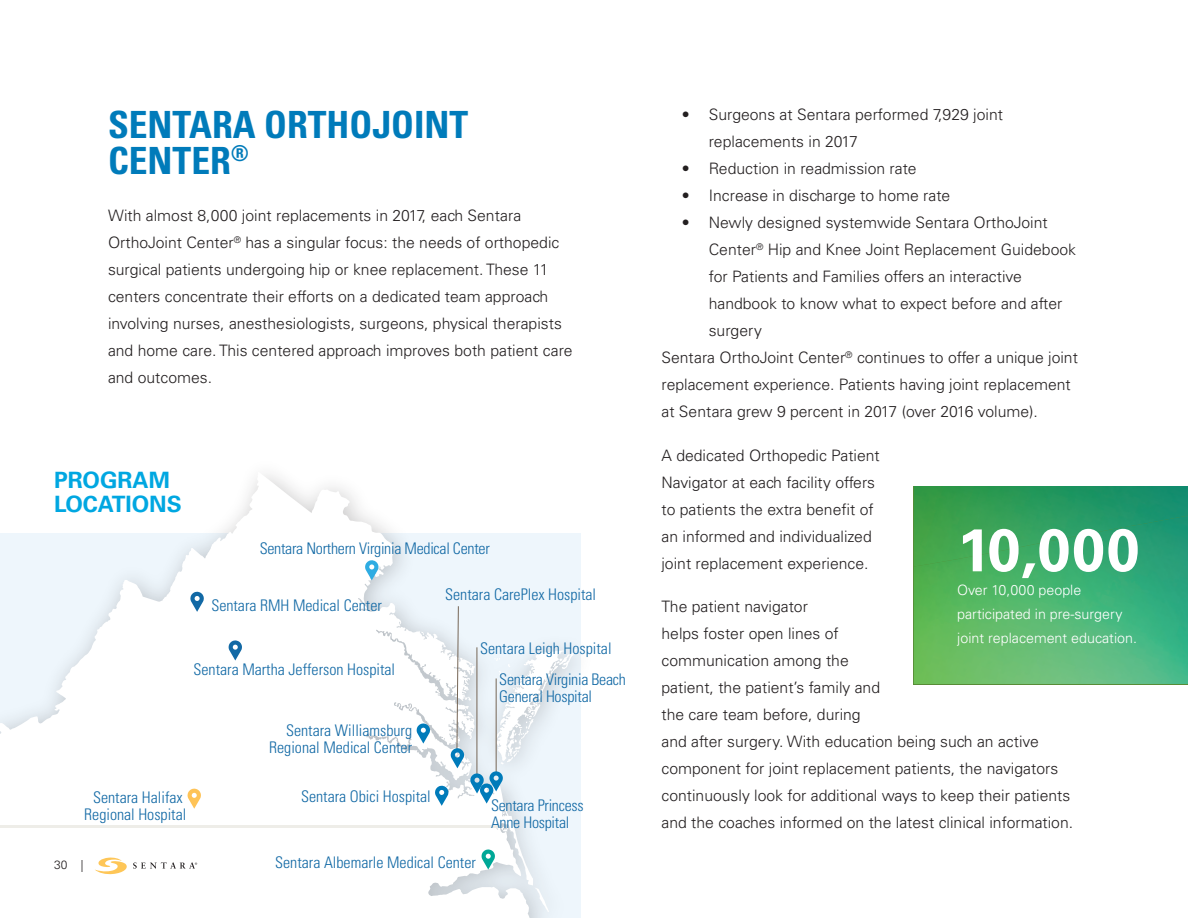
<style>
.page{position:relative;width:1188px;height:918px;background:#fff}
.page>*{position:absolute;margin:0;border:0;box-sizing:border-box;transform-origin:0 0}
.Patient_Story_Header{font:700 60px "Univers";color:#fff}
.t1{font:700 condensed 37.5px/36px "Univers";color:#007bba}
.Subheader{font:700 22.5px/24px "Univers";color:#00a7e1}
.t2{font:300 condensed 16.05px/17.2px "Univers";color:#1269a5}
.Body{font:300 15.75px/27px "Univers";color:#231f20}
.Small_Body{font:300 14.25px/24px "Univers";color:#fff}
.t3{font:300 12px "Univers";color:#231f20}
</style>
<div class="page">
<svg style="left:0;top:472px;width:549px;height:446px"></svg>
<svg style="left:501px;top:827px;width:7px;height:4px"></svg>
<svg style="left:503px;top:812px;width:4px;height:9px"></svg>
<hr style="left:0;top:825px;width:501px;height:3px;background:#eeede8">
<svg style="left:481px;top:849px;width:14px;height:21px"></svg>
<svg style="left:188px;top:788px;width:13px;height:21px"></svg>
<svg style="left:365px;top:560px;width:14px;height:20px"></svg>
<svg style="left:229px;top:640px;width:13px;height:21px"></svg>
<svg style="left:190px;top:592px;width:14px;height:20px"></svg>
<svg style="left:417px;top:605px;width:160px;height:201px"></svg>
<svg style="left:95px;top:858px;width:102px;height:16px"></svg>
<img style="left:914px;top:486px;width:274px;height:30px">
<img style="left:914px;top:516px;width:274px;height:168px">
<h1 class="t1" style="left:108px;top:106px;width:362px">SENTARA ORTHOJOINT<br>CENTER<sup>®</sup></h1>
<p class="Body" style="left:108px;top:202px;width:466px">With almost 8,000 joint replacements in 2017, each Sentara OrthoJoint Center<sup>®</sup> has a singular focus: the needs of orthopedic surgical patients undergoing hip or knee replacement. These 11 centers concentrate their efforts on a dedicated team approach involving nurses, anesthesiologists, surgeons, physical therapists and home care. This centered approach improves both patient care and outcomes.</p>
<p class="Subheader" style="left:54px;top:468px;width:129px">PROGRAM<br>LOCATIONS</p>
<p class="t2" style="left:260px;top:540px;width:232px">Sentara Northern Virginia Medical Center</p>
<p class="t2" style="left:211px;top:596px;width:172px">Sentara RMH Medical Center</p>
<p class="t2" style="left:193px;top:661px;width:203px">Sentara Martha Jefferson Hospital</p>
<p class="t2" style="left:269px;top:721px;width:144px;text-align:right">Sentara Williamsburg<br>Regional Medical Center</p>
<p class="t2" style="left:445px;top:586px;width:152px">Sentara CarePlex Hospital</p>
<p class="t2" style="left:499px;top:633px;width:128px;line-height:31.2px;text-indent:-19px">Sentara Leigh Hospital<br>Sentara Virginia Beach</p>
<p class="t2" style="left:499px;top:688px;width:94px">General Hospital</p>
<p class="t2" style="left:84px;top:789px;width:104px;text-align:center">Sentara Halifax<br>Regional Hospital</p>
<p class="t3" style="left:54px;top:857px;width:31px">30 |</p>
<p class="t2" style="left:301px;top:788px;width:131px">Sentara Obici Hospital</p>
<p class="t2" style="left:275px;top:854px;width:202px">Sentara Albemarle Medical Center</p>
<p class="t2" style="left:491px;top:797px;width:94px">Sentara Princess<br>Anne Hospital</p>
<p class="Body" style="left:709px;top:101px;width:296px;text-indent:-27px">• Surgeons at Sentara performed 7,929 joint replacements in 2017</p>
<p class="Body" style="left:682px;top:155px;width:236px">• Reduction in readmission rate</p>
<p class="Body" style="left:682px;top:182px;width:270px">• Increase in discharge to home rate</p>
<p class="Body" style="left:709px;top:209px;width:369px;text-indent:-27px">• Newly designed systemwide Sentara OrthoJoint Center<sup>®</sup> Hip and Knee Joint Replacement Guidebook for Patients and Families offers an interactive handbook to know what to expect before and after surgery</p>
<p class="Body" style="left:662px;top:344px;width:418px">Sentara OrthoJoint Center<sup>®</sup> continues to offer a unique joint replacement experience. Patients having joint replacement at Sentara grew 9 percent in 2017 (over 2016 volume).</p>
<p class="Body" style="left:662px;top:442px;width:220px">A dedicated Orthopedic Patient<br>Navigator at each facility offers to patients the extra benefit of an informed and individualized joint replacement experience.</p>
<p class="Body" style="left:662px;top:593px;width:413px">The patient navigator<br>helps foster open lines of<br>communication among the<br>patient, the patient’s family and<br>the care team before, during<br>and after surgery. With education being such an active component for joint replacement patients, the navigators continuously look for additional ways to keep their patients and the coaches informed on the latest clinical information.</p>
<p class="Patient_Story_Header" style="left:957px;top:515px;width:184px">10,000</p>
<p class="Small_Body" style="left:957px;top:578px;width:181px">Over 10,000 people participated in pre-surgery joint replacement education.</p>
</div>
